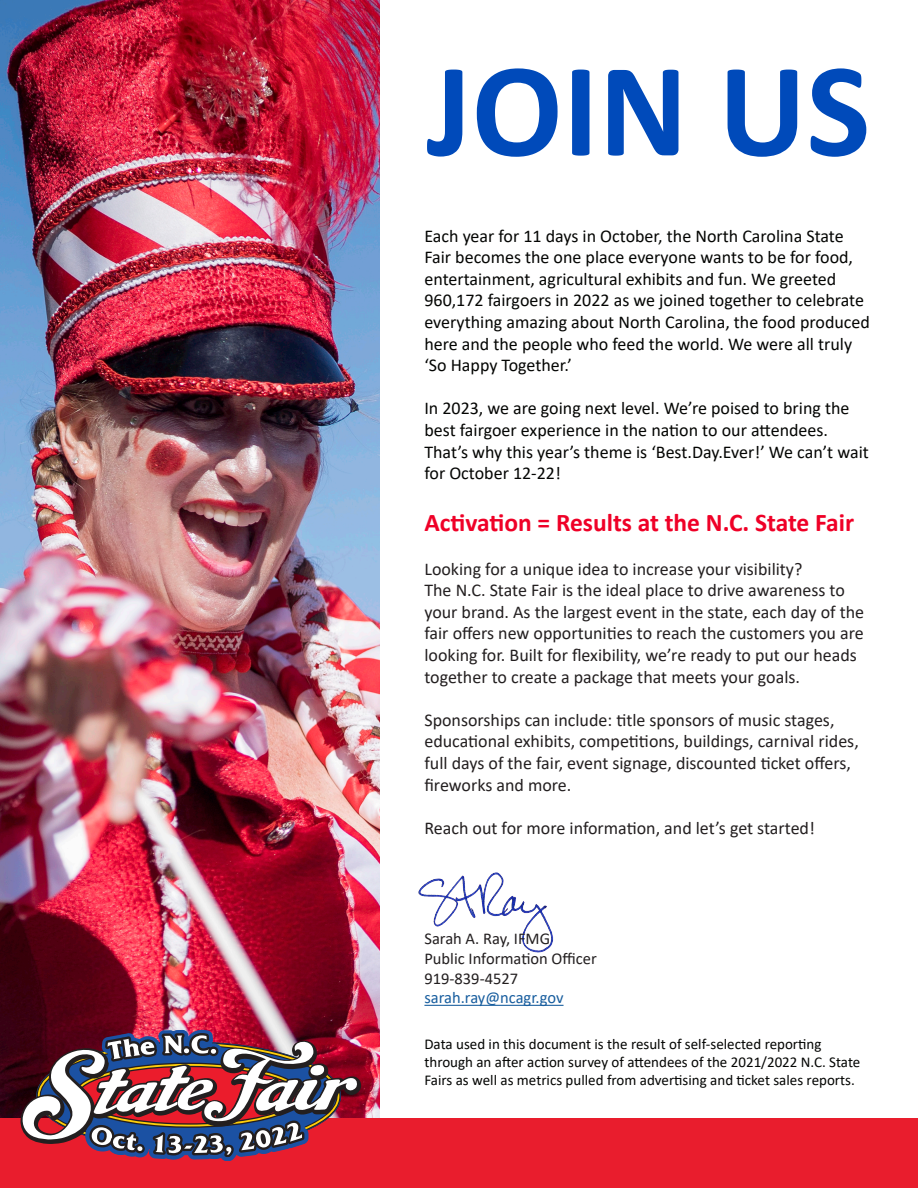
<style>
.page{position:relative;width:918px;height:1188px;background:#fff}
.page>*{position:absolute;margin:0;border:0;box-sizing:border-box;transform-origin:0 0}
.t1{font:700 135px "Calibri";color:#004aba}
.t2{font:700 25.5px "Calibri";color:#ef0027}
.t3{font:18px/21.6px "Calibri";color:#231f20}
.t4{font:18px/21.6px "Calibri";color:#040503}
.t5{font:16.5px/19.8px "Calibri";color:#231f20}
.t6{font:16.5px "Calibri";color:#175d9e}
.t7{font:15px/18px "Calibri";color:#040503}
</style>
<div class="page">
<img style="left:418px;top:872px;width:136px;height:81px">
<img style="left:0;top:0;width:379px;height:1119px">
<div style="left:0;top:1119px;width:918px;height:69px;background:#e91d2d"></div>
<hr style="left:424px;top:1005px;width:140px;height:1px;background:#175d9e">
<svg style="left:21px;top:1030px;width:340px;height:131px"></svg>
<div style="left:144px;top:1142px;width:11px;height:7px;background:#1b51a3;border-radius:50%"></div>
<div style="left:144px;top:1141px;width:12px;height:8px;border:1px solid #1b51a3;border-radius:50%"></div>
<div style="left:234px;top:1141px;width:6px;height:7px;background:#1b51a3;border-radius:50%"></div>
<div style="left:234px;top:1141px;width:7px;height:7px;border:1px solid #1b51a3;border-radius:50%"></div>
<p class="t1" style="left:427px;top:15px;width:445px">JOIN US</p>
<p class="t4" style="left:424px;top:224px;width:447px">Each year for 11 days in October, the North Carolina State Fair becomes the one place everyone wants to be for food, entertainment, agricultural exhibits and fun. We greeted 960,172 fairgoers in 2022 as we joined together to celebrate everything amazing about North Carolina, the food produced here and the people who feed the world. We were all truly ‘So Happy Together.’</p>
<p class="t4" style="left:424px;top:397px;width:446px">In 2023, we are going next level. We’re poised to bring the best fairgoer experience in the nation to our attendees.<br>That’s why this year’s theme is ‘Best.Day.Ever!’ We can’t wait for October 12-22!</p>
<p class="t2" style="left:424px;top:505px;width:431px">Activation = Results at the N.C. State Fair</p>
<p class="t3" style="left:424px;top:557px;width:441px">Looking for a unique idea to increase your visibility?<br>The N.C. State Fair is the ideal place to drive awareness to your brand. As the largest event in the state, each day of the fair offers new opportunities to reach the customers you are looking for. Built for flexibility, we’re ready to put our heads together to create a package that meets your goals.</p>
<p class="t3" style="left:424px;top:709px;width:436px">Sponsorships can include: title sponsors of music stages, educational exhibits, competitions, buildings, carnival rides, full days of the fair, event signage, discounted ticket offers, fireworks and more.</p>
<p class="t3" style="left:424px;top:817px;width:392px">Reach out for more information, and let’s get started!</p>
<p class="t5" style="left:424px;top:928px;width:174px">Sarah A. Ray, IFMG<br>Public Information Officer<br>919-839-4527</p>
<p class="t6" style="left:424px;top:987px;width:141px">sarah.ray@ncagr.gov</p>
<p class="t7" style="left:424px;top:1034px;width:437px">Data used in this document is the result of self-selected reporting through an after action survey of attendees of the 2021/2022 N.C. State<br>Fairs as well as metrics pulled from advertising and ticket sales reports.</p>
</div>
